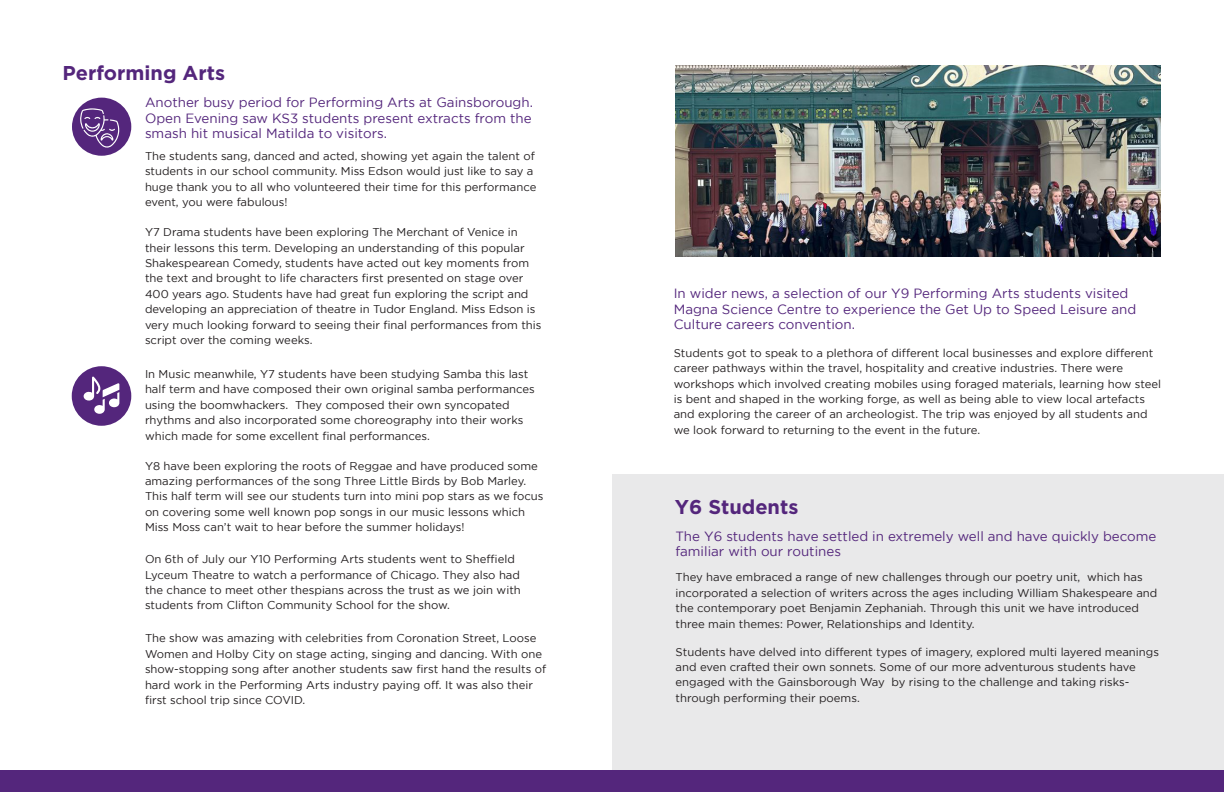
<style>
.page{position:relative;width:1224px;height:792px;background:#fff}
.page>*{position:absolute;margin:0;border:0;box-sizing:border-box;transform-origin:0 0}
.Title_Header_-_30pt{font:700 20px "Gotham";color:#54267c}
.Body_Text_-_No_Drop{font:13.4px/15.4px "Gotham";color:#54267c}
.Body_Text_-_No_Drop-2{font:11.3px/15.4px "Gotham";color:#231f20}
</style>
<div class="page">
<div style="left:612px;top:474px;width:612px;height:306px;background:#e9e9ea"></div>
<div style="left:0;top:770px;width:1224px;height:22px;background:#54267c"></div>
<div style="left:72px;top:98px;width:59px;height:58px;background:#54267c;border-radius:50%"></div>
<svg style="left:80px;top:108px;width:39px;height:40px"></svg>
<div style="left:72px;top:366px;width:59px;height:60px;background:#54267c;border-radius:50%"></div>
<svg style="left:84px;top:376px;width:35px;height:38px"></svg>
<img style="left:676px;top:66px;width:484px;height:190px">
<p class="Title_Header_-_30pt" style="left:63px;top:62px;width:164px">Performing Arts</p>
<p class="Body_Text_-_No_Drop" style="left:145px;top:95px;width:390px;text-align:justify">Another busy period for Performing Arts at Gainsborough.<br>Open Evening saw KS3 students present extracts from the smash hit musical Matilda to visitors.</p>
<p class="Body_Text_-_No_Drop-2" style="left:145px;top:148px;width:393px">The students sang, danced and acted, showing yet again the talent of students in our school community. Miss Edson would just like to say a huge thank you to all who volunteered their time for this performance event, you were fabulous!</p>
<p class="Body_Text_-_No_Drop-2" style="left:145px;top:224px;width:398px">Y7 Drama students have been exploring The Merchant of Venice in their lessons this term. Developing an understanding of this popular Shakespearean Comedy, students have acted out key moments from the text and brought to life characters first presented on stage over 400 years ago. Students have had great fun exploring the script and developing an appreciation of theatre in Tudor England. Miss Edson is very much looking forward to seeing their final performances from this script over the coming weeks.</p>
<p class="Body_Text_-_No_Drop-2" style="left:145px;top:366px;width:391px">In Music meanwhile, Y7 students have been studying Samba this last half term and have composed their own original samba performances using the boomwhackers. They composed their own syncopated rhythms and also incorporated some choreography into their works which made for some excellent final performances.</p>
<p class="Body_Text_-_No_Drop-2" style="left:145px;top:458px;width:400px">Y8 have been exploring the roots of Reggae and have produced some amazing performances of the song Three Little Birds by Bob Marley.<br>This half term will see our students turn into mini pop stars as we focus on covering some well known pop songs in our music lessons which Miss Moss can’t wait to hear before the summer holidays!</p>
<p class="Body_Text_-_No_Drop-2" style="left:145px;top:551px;width:377px">On 6th of July our Y10 Performing Arts students went to Sheffield Lyceum Theatre to watch a performance of Chicago. They also had the chance to meet other thespians across the trust as we join with students from Clifton Community School for the show.</p>
<p class="Body_Text_-_No_Drop-2" style="left:145px;top:630px;width:403px">The show was amazing with celebrities from Coronation Street, Loose Women and Holby City on stage acting, singing and dancing. With one show-stopping song after another students saw first hand the results of hard work in the Performing Arts industry paying off. It was also their first school trip since COVID.</p>
<p class="Body_Text_-_No_Drop" style="left:674px;top:286px;width:464px">In wider news, a selection of our Y9 Performing Arts students visited<br>Magna Science Centre to experience the Get Up to Speed Leisure and<br>Culture careers convention.</p>
<p class="Body_Text_-_No_Drop-2" style="left:674px;top:345px;width:489px">Students got to speak to a plethora of different local businesses and explore different career pathways within the travel, hospitality and creative industries. There were workshops which involved creating mobiles using foraged materials, learning how steel is bent and shaped in the working forge, as well as being able to view local artefacts and exploring the career of an archeologist. The trip was enjoyed by all students and we look forward to returning to the event in the future.</p>
<p class="Title_Header_-_30pt" style="left:675px;top:495px;width:125px">Y6 Students</p>
<p class="Body_Text_-_No_Drop" style="left:676px;top:528px;width:483px">The Y6 students have settled in extremely well and have quickly become familiar with our routines</p>
<p class="Body_Text_-_No_Drop-2" style="left:676px;top:570px;width:483px">They have embraced a range of new challenges through our poetry unit, which has incorporated a selection of writers across the ages including William Shakespeare and the contemporary poet Benjamin Zephaniah. Through this unit we have introduced three main themes: Power, Relationships and Identity.</p>
<p class="Body_Text_-_No_Drop-2" style="left:676px;top:644px;width:485px">Students have delved into different types of imagery, explored multi layered meanings and even crafted their own sonnets. Some of our more adventurous students have engaged with the Gainsborough Way by rising to the challenge and taking risks&shy;through performing their poems.</p>
</div>
